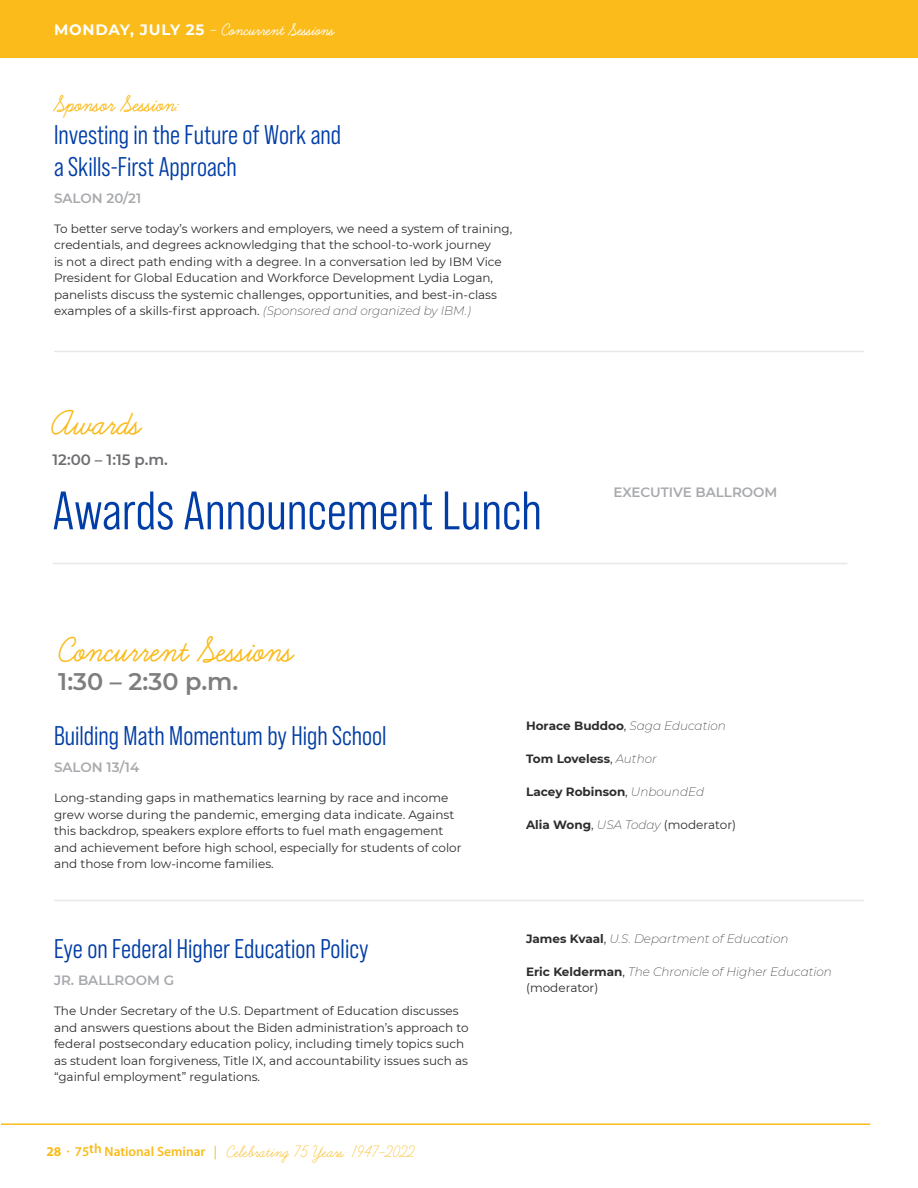
<style>
.page{position:relative;width:918px;height:1188px;background:#fff}
.page>*{position:absolute;margin:0;border:0;box-sizing:border-box;transform-origin:0 0}
.t1{font:54px "Bebas Neue Pro Middle";color:#003da6}
.t2{font:700 37.5px "Learning Curve";color:#fabb1b}
.t3{font:27px/32.4px "Bebas Neue Pro Middle";color:#003da6}
.t4{font:700 24px "Learning Curve";color:#fabb1b}
.t5{font:600 24px "Montserrat";color:#7f7d7f}
.t6{font:18px "Learning Curve";color:#fabb1b}
.t7{font:700 18px "Learning Curve";color:#fff}
.t8{font:600 15px "Montserrat";color:#6d6e71}
.t9{font:600 13.5px "Montserrat";color:#a7a9ac}
.t10{font:12px/16.5px "Montserrat";color:#2e2d2e}
.t11{font:italic 200 12px/16.5px "Montserrat";color:#2e2d2e}
.t12{font:700 12px "Montserrat";color:#2e2d2e}
.s1{font-family:"Montserrat";font-size:15px}
.s2{font-weight:200;font-style:italic}
.s3{font-family:"Myriad Pro";font-weight:700;font-size:13.5px}
.s4{font-family:"Myriad Pro";font-weight:900;font-size:13.5px}
.s5{font-family:"Myriad Pro";font-weight:600;font-size:13.5px}
.s6{font-family:"Myriad Pro";font-size:13.5px}
.s7{font-weight:700;font-style:normal}
.s8{font-weight:400;font-style:normal}
.s9{font-weight:400}
.s10{font-weight:700}
</style>
<div class="page">
<hr style="left:1px;top:1124px;width:869px;height:1px;background:#fabb1b">
<div style="left:0;top:0;width:918px;height:58px;background:#fabb1b"></div>
<hr style="left:54px;top:351px;width:810px;height:1px;background:#e6e7e8">
<hr style="left:54px;top:900px;width:810px;height:1px;background:#e6e7e8">
<hr style="left:53px;top:563px;width:794px;height:1px;background:#e6e7e8">
<h3 class="t7" style="left:54px;top:20px;width:282px"><span class="s1">MONDAY, JULY 25</span> - Concurrent Sessions</h3>
<h3 class="t4" style="left:54px;top:91px;width:128px">Sponsor Session:</h3>
<h3 class="t3" style="left:54px;top:118px;width:289px">Investing in the Future of Work and a Skills-First Approach</h3>
<p class="t9" style="left:54px;top:189px;width:89px">SALON 20/21</p>
<p class="t10" style="left:54px;top:220px;width:460px">To better serve today’s workers and employers, we need a system of training, credentials, and degrees acknowledging that the school-to-work journey<br>is not a direct path ending with a degree. In a conversation led by IBM Vice President for Global Education and Workforce Development Lydia Logan, panelists discuss the systemic challenges, opportunities, and best-in-class examples of a skills-first approach. <span class="s2">(Sponsored and organized by IBM.)</span></p>
<h2 class="t2" style="left:53px;top:403px;width:91px">Awards</h2>
<p class="t8" style="left:53px;top:449px;width:117px">12:00 – 1:15 p.m.</p>
<h1 class="t1" style="left:53px;top:480px;width:491px">Awards Announcement Lunch</h1>
<h2 class="t2" style="left:58px;top:630px;width:237px">Concurrent Sessions</h2>
<h3 class="t5" style="left:58px;top:664px;width:182px">1:30 – 2:30 p.m.</h3>
<p class="t9" style="left:614px;top:483px;width:166px">EXECUTIVE BALLROOM</p>
<h3 class="t3" style="left:54px;top:720px;width:334px">Building Math Momentum by High School</h3>
<p class="t9" style="left:54px;top:758px;width:87px">SALON 13/14</p>
<p class="t10" style="left:54px;top:789px;width:409px">Long-standing gaps in mathematics learning by race and income grew worse during the pandemic, emerging data indicate. Against this backdrop, speakers explore efforts to fuel math engagement and achievement before high school, especially for students of color and those from low-income families.</p>
<h3 class="t3" style="left:54px;top:933px;width:316px">Eye on Federal Higher Education Policy</h3>
<p class="t9" style="left:54px;top:971px;width:122px">JR. BALLROOM G</p>
<p class="t10" style="left:54px;top:1002px;width:416px">The Under Secretary of the U.S. Department of Education discusses and answers questions about the Biden administration’s approach to federal postsecondary education policy, including timely topics such as student loan forgiveness, Title IX, and accountability issues such as “gainful employment” regulations.</p>
<h3 class="t6" style="left:46px;top:1142px;width:370px"><span class="s3">28</span> <span class="s4">.</span> <span class="s5">75</span><sup>th</sup> <span class="s5">National Seminar</span> <span class="s6">|</span> Celebrating 75 Years: 1947-2022</h3>
<p class="t11" style="left:526px;top:717px;width:201px"><span class="s7">Horace Buddoo</span><span class="s8">,</span> Saga Education</p>
<p class="t12" style="left:526px;top:750px;width:132px">Tom Loveless<span class="s9">,</span> <span class="s2">Author</span></p>
<p class="t12" style="left:526px;top:783px;width:180px">Lacey Robinson<span class="s9">,</span> <span class="s2">UnboundEd</span></p>
<p class="t10" style="left:526px;top:816px;width:212px"><span class="s10">Alia Wong</span>, <span class="s2">USA Today</span> (moderator)</p>
<p class="t11" style="left:526px;top:930px;width:264px"><span class="s7">James Kvaal</span><span class="s8">,</span> U.S. Department of Education</p>
<p class="t11" style="left:526px;top:963px;width:307px"><span class="s7">Eric Kelderman</span><span class="s8">,</span> The Chronicle of Higher Education <span class="s8">(moderator)</span></p>
</div>
